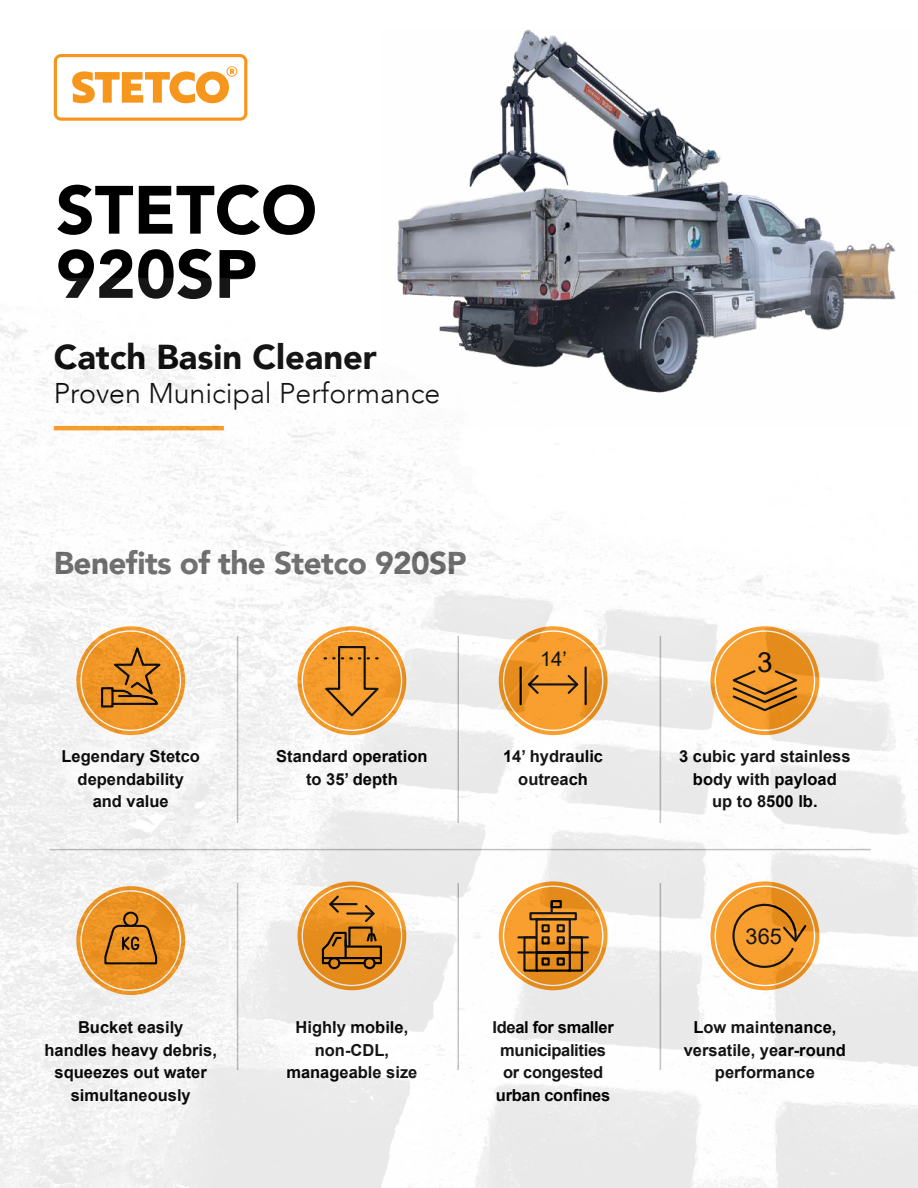
<style>
.page{position:relative;width:918px;height:1188px;background:#fff}
.page>*{position:absolute;margin:0;border:0;box-sizing:border-box;transform-origin:0 0}
.t1{font:900 67.5px/64.2px "Avenir";color:#000}
.t2{font:900 34.5px "Avenir";color:#000}
.t3{font:900 31.5px "Avenir";letter-spacing:-.02em;color:#666}
.t4{font:300 28.5px "Avenir";color:#000}
.t5{font:27.9px "Arial";color:#000}
.t6{font:21.75px "Arial";color:#000}
.t7{font:20.25px "Arial";color:#000}
.t8{font:700 16.5px/22.5px "Arial";color:#000;text-align:center}
.t9{font:700 16.5px/22.5px "Arial";letter-spacing:-.02em;color:#000;text-align:center}
</style>
<div class="page">
<svg style="left:54px;top:54px;width:193px;height:67px"></svg>
<img style="left:397px;top:29px;width:498px;height:250px">
<img style="left:0;top:279px;width:918px;height:909px">
<h1 class="t1" style="left:56px;top:176px;width:263px">STETCO<br>920SP</h1>
<h2 class="t2" style="left:54px;top:328px;width:325px">Catch Basin Cleaner</h2>
<h3 class="t4" style="left:54px;top:377px;width:388px">Proven Municipal Performance</h3>
<h3 class="t3" style="left:54px;top:536px;width:414px">Benefits of the Stetco 920SP</h3>
<p class="t7" style="left:540px;top:645px;width:29px">14’</p>
<h3 class="t5" style="left:757px;top:643px;width:17px">3</h3>
<p class="t8" style="left:62px;top:746px;width:140px">Legendary Stetco dependability and value</p>
<p class="t8" style="left:503px;top:746px;width:101px">14’ hydraulic outreach</p>
<p class="t8" style="left:679px;top:746px;width:173px">3 cubic yard stainless body with payload<br>up to 8500 lb.</p>
<p class="t8" style="left:276px;top:746px;width:153px">Standard operation to 35’ depth</p>
<h3 class="t6" style="left:746px;top:922px;width:38px">365</h3>
<p class="t9" style="left:492px;top:1016px;width:123px">Ideal for smaller municipalities or congested urban confines</p>
<p class="t8" style="left:45px;top:1016px;width:174px">Bucket easily<br>handles heavy debris, squeezes out water simultaneously</p>
<p class="t8" style="left:286px;top:1016px;width:133px">Highly mobile, non-CDL, manageable size</p>
<p class="t8" style="left:684px;top:1016px;width:164px">Low maintenance, versatile, year-round performance</p>
</div>
